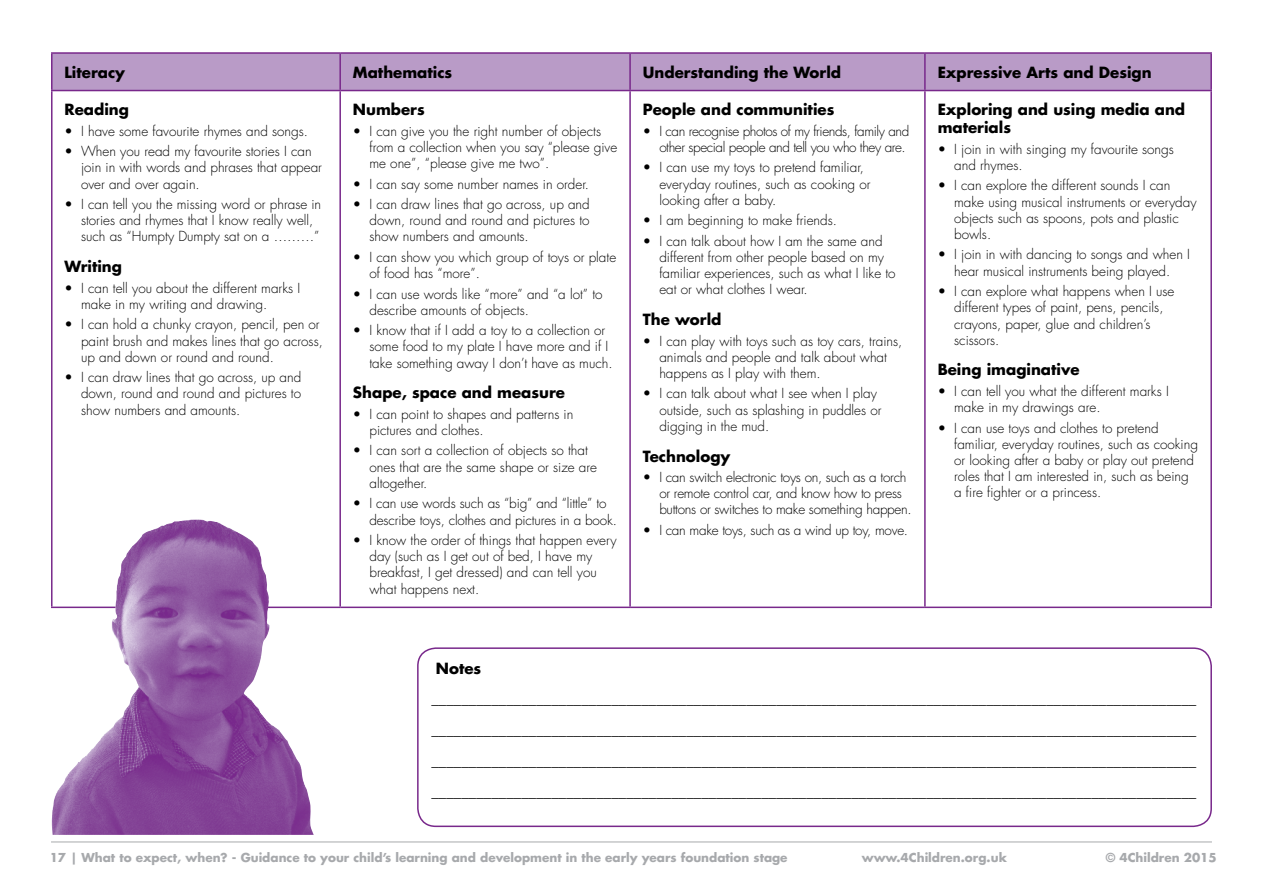
<style>
.page{position:relative;width:1263px;height:893px;background:#fff}
.page>*{position:absolute;margin:0;border:0;box-sizing:border-box;transform-origin:0 0}
.t1{font:700 15px/30.8px "Futura LT";color:#000}
.t2{font:300 13.5px/16.2px "Futura LT";color:#000}
.t3{font:300 13.5px/16.2px "Futura LT";letter-spacing:-.02em;color:#000}
.t4{font:300 13.5px/16.2px "Futura LT";letter-spacing:-.03em;color:#000;text-align:right}
.t5{font:700 12px "Futura LT";color:#a7a9ac}
</style>
<div class="page">
<hr style="left:51px;top:842px;width:1161px;height:1px;background:#a7a9ac">
<div style="left:53px;top:54px;width:1157px;height:36px;background:#b99bc7"></div>
<hr style="left:51px;top:52px;width:289px;height:2px;background:#78288b">
<hr style="left:51px;top:54px;width:2px;height:36px;background:#78288b">
<hr style="left:340px;top:52px;width:290px;height:2px;background:#78288b">
<hr style="left:339px;top:54px;width:2px;height:36px;background:#78288b">
<hr style="left:630px;top:52px;width:295px;height:2px;background:#78288b">
<hr style="left:629px;top:54px;width:2px;height:36px;background:#78288b">
<hr style="left:925px;top:52px;width:287px;height:2px;background:#78288b">
<hr style="left:924px;top:54px;width:2px;height:36px;background:#78288b">
<hr style="left:1210px;top:54px;width:2px;height:36px;background:#78288b">
<hr style="left:51px;top:90px;width:289px;height:1px;background:#78288b">
<hr style="left:51px;top:91px;width:2px;height:516px;background:#78288b">
<hr style="left:340px;top:90px;width:290px;height:1px;background:#78288b">
<hr style="left:339px;top:91px;width:2px;height:516px;background:#78288b">
<hr style="left:630px;top:90px;width:295px;height:1px;background:#78288b">
<hr style="left:629px;top:91px;width:2px;height:516px;background:#78288b">
<hr style="left:925px;top:90px;width:287px;height:1px;background:#78288b">
<hr style="left:924px;top:91px;width:2px;height:516px;background:#78288b">
<hr style="left:1210px;top:91px;width:2px;height:516px;background:#78288b">
<hr style="left:51px;top:607px;width:289px;height:1px;background:#78288b">
<hr style="left:340px;top:607px;width:290px;height:1px;background:#78288b">
<hr style="left:630px;top:607px;width:295px;height:1px;background:#78288b">
<hr style="left:925px;top:607px;width:287px;height:1px;background:#78288b">
<img style="left:52px;top:519px;width:262px;height:316px">
<div style="left:417px;top:647px;width:795px;height:180px;border:2px solid #78288b;border-radius:18px"></div>
<p class="t1" style="left:65px;top:57px;width:62px">Literacy</p>
<p class="t1" style="left:353px;top:57px;width:101px">Mathematics</p>
<p class="t1" style="left:643px;top:57px;width:200px">Understanding the World</p>
<p class="t1" style="left:938px;top:57px;width:215px">Expressive Arts and Design</p>
<p class="t1" style="left:65px;top:94px;width:66px">Reading</p>
<p class="t2" style="left:65px;top:123px;width:245px">• I have some favourite rhymes and songs.</p>
<p class="t2" style="left:81px;top:144px;width:242px;text-indent:-16px">• When you read my favourite stories I can join in with words and phrases that appear over and over again.</p>
<p class="t2" style="left:81px;top:196px;width:242px;text-indent:-16px">• I can tell you the missing word or phrase in stories and rhymes that I know really well, such as “Humpty Dumpty sat on a ………”</p>
<p class="t1" style="left:65px;top:251px;width:59px">Writing</p>
<p class="t2" style="left:81px;top:280px;width:221px;text-indent:-16px">• I can tell you about the different marks I make in my writing and drawing.</p>
<p class="t2" style="left:81px;top:317px;width:243px;text-indent:-16px">• I can hold a chunky crayon, pencil, pen or paint brush and makes lines that go across, up and down or round and round.</p>
<p class="t2" style="left:81px;top:370px;width:222px;text-align:justify;text-indent:-16px">• I can draw lines that go across, up and down, round and round and pictures to show numbers and amounts.</p>
<p class="t1" style="left:353px;top:94px;width:73px">Numbers</p>
<p class="t2" style="left:369px;top:123px;width:249px;text-indent:-16px">• I can give you the right number of objects from a collection when you say “please give me one”, “please give me two”.</p>
<p class="t2" style="left:353px;top:176px;width:238px">• I can say some number names in order.</p>
<p class="t2" style="left:369px;top:196px;width:222px;text-align:justify;text-indent:-16px">• I can draw lines that go across, up and down, round and round and pictures to show numbers and amounts.</p>
<p class="t2" style="left:369px;top:249px;width:248px;text-indent:-16px">• I can show you which group of toys or plate of food has “more”.</p>
<p class="t2" style="left:369px;top:286px;width:235px;text-indent:-16px">• I can use words like “more” and “a lot” to describe amounts of objects.</p>
<p class="t2" style="left:369px;top:323px;width:245px;text-indent:-16px">• I know that if I add a toy to a collection or some food to my plate I have more and if I take something away I don’t have as much.</p>
<p class="t1" style="left:353px;top:377px;width:214px">Shape, space and measure</p>
<p class="t2" style="left:369px;top:406px;width:205px;text-indent:-16px">• I can point to shapes and patterns in pictures and clothes.</p>
<p class="t2" style="left:369px;top:443px;width:229px;text-indent:-16px">• I can sort a collection of objects so that ones that are the same shape or size are altogether.</p>
<p class="t2" style="left:369px;top:496px;width:249px;text-indent:-16px">• I can use words such as “big” and “little” to describe toys, clothes and pictures in a book.</p>
<p class="t2" style="left:369px;top:532px;width:249px;text-indent:-16px">• I know the order of things that happen every day (such as I get out of bed, I have my breakfast, I get dressed) and can tell you what happens next.</p>
<p class="t1" style="left:643px;top:94px;width:193px">People and communities</p>
<p class="t4" style="left:643px;top:123px;width:268px">• I can recognise photos of my friends, family and other special people and tell you who they are.</p>
<p class="t2" style="left:659px;top:160px;width:213px;text-indent:-16px">• I can use my toys to pretend familiar, everyday routines, such as cooking or looking after a baby.</p>
<p class="t2" style="left:643px;top:213px;width:196px">• I am beginning to make friends.</p>
<p class="t2" style="left:659px;top:233px;width:238px;text-indent:-16px">• I can talk about how I am the same and different from other people based on my familiar experiences, such as what I like to eat or what clothes I wear.</p>
<p class="t1" style="left:643px;top:304px;width:80px">The world</p>
<p class="t2" style="left:659px;top:333px;width:245px;text-indent:-16px">• I can play with toys such as toy cars, trains, animals and people and talk about what happens as I play with them.</p>
<p class="t2" style="left:659px;top:386px;width:224px;text-indent:-16px">• I can talk about what I see when I play outside, such as splashing in puddles or digging in the mud.</p>
<p class="t1" style="left:643px;top:440px;width:89px">Technology</p>
<p class="t3" style="left:659px;top:469px;width:254px;text-indent:-16px">• I can switch electronic toys on, such as a torch or remote control car, and know how to press buttons or switches to make something happen.</p>
<p class="t3" style="left:643px;top:522px;width:267px">• I can make toys, such as a wind up toy, move.</p>
<p class="t1" style="left:938px;top:100px;width:249px;line-height:18px">Exploring and using media and materials</p>
<p class="t2" style="left:954px;top:141px;width:221px;text-indent:-16px">• I join in with singing my favourite songs and rhymes.</p>
<p class="t2" style="left:954px;top:178px;width:244px;text-indent:-16px">• I can explore the different sounds I can make using musical instruments or everyday objects such as spoons, pots and plastic bowls.</p>
<p class="t2" style="left:938px;top:247px;width:254px;text-align:center">• I join in with dancing to songs and when I hear musical instruments being played.</p>
<p class="t2" style="left:954px;top:283px;width:222px;text-indent:-16px">• I can explore what happens when I use different types of paint, pens, pencils, crayons, paper, glue and children’s scissors.</p>
<p class="t1" style="left:938px;top:354px;width:143px">Being imaginative</p>
<p class="t2" style="left:954px;top:383px;width:216px;text-indent:-16px">• I can tell you what the different marks I make in my drawings are.</p>
<p class="t2" style="left:954px;top:420px;width:245px;text-indent:-16px">• I can use toys and clothes to pretend familiar, everyday routines, such as cooking or looking after a baby or play out pretend roles that I am interested in, such as being a fire fighter or a princess.</p>
<p class="t1" style="left:431px;top:652px;width:767px;text-indent:4px">Notes ______________________________________________________________________________________________________ ______________________________________________________________________________________________________ ______________________________________________________________________________________________________ ______________________________________________________________________________________________________</p>
<p class="t5" style="left:50px;top:850px;width:739px">17 | What to expect, when? - Guidance to your child’s learning and development in the early years foundation stage</p>
<p class="t5" style="left:862px;top:850px;width:147px">www.4Children.org.uk</p>
<p class="t5" style="left:1106px;top:850px;width:113px">© 4Children 2015</p>
</div>
